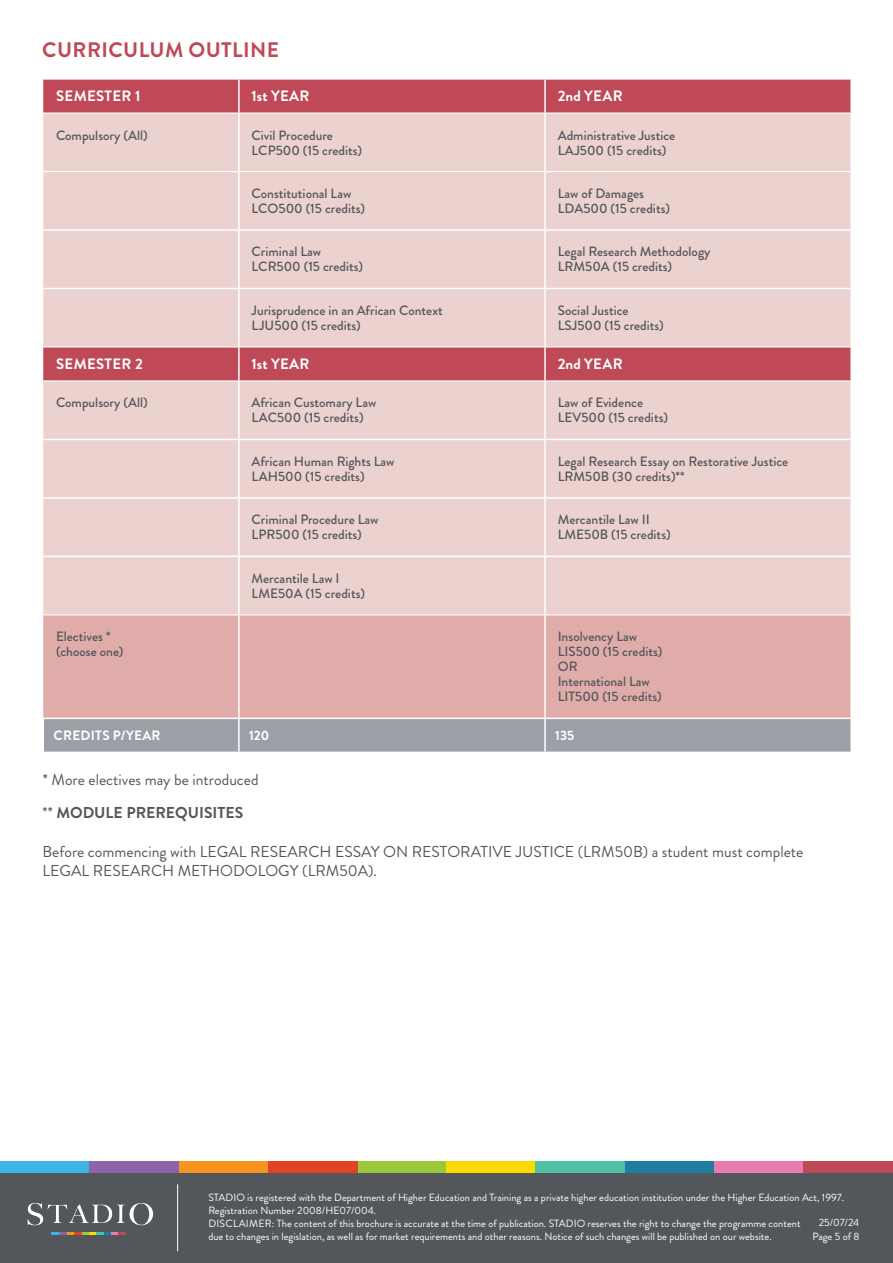
<style>
.page{position:relative;width:893px;height:1263px;background:#fff}
.page>*{position:absolute;margin:0;border:0;box-sizing:border-box;transform-origin:0 0}
.t1{font:700 21px "Brandon Grotesque";letter-spacing:.02em;color:#bf4956}
.t2{font:15.75px/19.5px "Brandon Grotesque";color:#53575b}
.t3{font:700 15.75px "Brandon Grotesque";color:#53575b}
.t4{font:700 15px "Brandon Grotesque";letter-spacing:.02em;color:#fff}
.t5{font:500 13.5px/15px "Brandon Grotesque";color:#53575b}
.t6{font:700 13.5px "Brandon Grotesque";letter-spacing:.02em;color:#fff}
.t7{font:10.5px/12.8px "Brandon Grotesque";color:#fff}
.s1{font-weight:400}
</style>
<div class="page">
<div style="left:0;top:1172px;width:893px;height:91px;background:#53575b"></div>
<hr style="left:177px;top:1184px;width:1px;height:67px;background:#fff">
<svg style="left:28px;top:1203px;width:125px;height:22px"></svg>
<svg style="left:52px;top:1232px;width:74px;height:3px"></svg>
<div style="left:357px;top:1161px;width:89px;height:11px;background:#9aca3c"></div>
<div style="left:179px;top:1161px;width:89px;height:11px;background:#f7941e"></div>
<div style="left:625px;top:1161px;width:89px;height:11px;background:#207da2"></div>
<div style="left:0;top:1161px;width:89px;height:11px;background:#3cb4e7"></div>
<div style="left:89px;top:1161px;width:90px;height:11px;background:#8d64aa"></div>
<div style="left:268px;top:1161px;width:89px;height:11px;background:#e44126"></div>
<div style="left:446px;top:1161px;width:90px;height:11px;background:#fada00"></div>
<div style="left:536px;top:1161px;width:89px;height:11px;background:#4fbfa5"></div>
<div style="left:714px;top:1161px;width:90px;height:11px;background:#e97bb1"></div>
<div style="left:804px;top:1161px;width:89px;height:11px;background:#bf4956"></div>
<div style="left:43px;top:80px;width:807px;height:32px;background:#bf4956"></div>
<svg style="left:43px;top:114px;width:807px;height:500px;background:#e9c9c6"></svg>
<div style="left:43px;top:615px;width:807px;height:103px;background:#dfaca9"></div>
<div style="left:44px;top:719px;width:806px;height:33px;background:#9ba0a6"></div>
<hr style="left:43px;top:229px;width:196px;height:2px;background:#fff">
<hr style="left:239px;top:229px;width:306px;height:2px;background:#fff">
<hr style="left:545px;top:229px;width:307px;height:2px;background:#fff">
<hr style="left:43px;top:288px;width:196px;height:1px;background:#fff">
<hr style="left:239px;top:288px;width:306px;height:1px;background:#fff">
<hr style="left:545px;top:288px;width:307px;height:1px;background:#fff">
<hr style="left:43px;top:439px;width:196px;height:1px;background:#fff">
<hr style="left:239px;top:439px;width:306px;height:1px;background:#fff">
<hr style="left:545px;top:439px;width:307px;height:1px;background:#fff">
<hr style="left:43px;top:497px;width:196px;height:2px;background:#fff">
<hr style="left:239px;top:497px;width:306px;height:2px;background:#fff">
<hr style="left:545px;top:497px;width:307px;height:2px;background:#fff">
<hr style="left:43px;top:556px;width:196px;height:1px;background:#fff">
<hr style="left:239px;top:556px;width:306px;height:1px;background:#fff">
<hr style="left:545px;top:556px;width:307px;height:1px;background:#fff">
<hr style="left:43px;top:171px;width:195px;height:1px;background:#fff">
<hr style="left:240px;top:171px;width:304px;height:1px;background:#fff">
<hr style="left:546px;top:171px;width:304px;height:1px;background:#fff">
<hr style="left:43px;top:346px;width:195px;height:1px;background:#fff">
<hr style="left:240px;top:346px;width:304px;height:1px;background:#fff">
<hr style="left:546px;top:346px;width:304px;height:1px;background:#fff">
<hr style="left:43px;top:380px;width:195px;height:1px;background:#fff">
<hr style="left:240px;top:380px;width:304px;height:1px;background:#fff">
<hr style="left:546px;top:380px;width:304px;height:1px;background:#fff">
<hr style="left:238px;top:80px;width:2px;height:33px;background:#fff">
<hr style="left:544px;top:80px;width:2px;height:33px;background:#fff">
<hr style="left:238px;top:113px;width:2px;height:59px;background:#fff">
<hr style="left:544px;top:113px;width:2px;height:59px;background:#fff">
<hr style="left:238px;top:172px;width:2px;height:57px;background:#fff">
<hr style="left:544px;top:172px;width:2px;height:57px;background:#fff">
<hr style="left:238px;top:231px;width:2px;height:57px;background:#fff">
<hr style="left:544px;top:231px;width:2px;height:57px;background:#fff">
<hr style="left:238px;top:289px;width:2px;height:58px;background:#fff">
<hr style="left:544px;top:289px;width:2px;height:58px;background:#fff">
<hr style="left:238px;top:347px;width:2px;height:34px;background:#fff">
<hr style="left:544px;top:347px;width:2px;height:34px;background:#fff">
<hr style="left:238px;top:381px;width:2px;height:58px;background:#fff">
<hr style="left:544px;top:381px;width:2px;height:58px;background:#fff">
<hr style="left:238px;top:440px;width:2px;height:57px;background:#fff">
<hr style="left:544px;top:440px;width:2px;height:57px;background:#fff">
<hr style="left:238px;top:499px;width:2px;height:57px;background:#fff">
<hr style="left:544px;top:499px;width:2px;height:57px;background:#fff">
<hr style="left:238px;top:557px;width:2px;height:58px;background:#fff">
<hr style="left:544px;top:557px;width:2px;height:58px;background:#fff">
<hr style="left:238px;top:615px;width:2px;height:103px;background:#fff">
<hr style="left:544px;top:615px;width:2px;height:103px;background:#fff">
<hr style="left:238px;top:719px;width:2px;height:33px;background:#fff">
<hr style="left:544px;top:719px;width:2px;height:33px;background:#fff">
<h1 class="t1" style="left:42px;top:35px;width:238px">CURRICULUM OUTLINE</h1>
<p class="t4" style="left:56px;top:86px;width:86px">SEMESTER 1</p>
<p class="t4" style="left:252px;top:86px;width:59px">1st YEAR</p>
<p class="t4" style="left:558px;top:86px;width:66px">2nd YEAR</p>
<p class="t5" style="left:56px;top:128px;width:93px">Compulsory (All)</p>
<p class="t5" style="left:252px;top:128px;width:112px">Civil Procedure<br>LCP500 (15 credits)</p>
<p class="t5" style="left:558px;top:128px;width:119px">Administrative Justice<br>LAJ500 (15 credits)</p>
<p class="t5" style="left:252px;top:186px;width:115px">Constitutional Law<br>LCO500 (15 credits)</p>
<p class="t5" style="left:558px;top:186px;width:114px">Law of Damages<br>LDA500 (15 credits)</p>
<p class="t5" style="left:252px;top:245px;width:113px">Criminal Law<br>LCR500 (15 credits)</p>
<p class="t5" style="left:558px;top:245px;width:154px">Legal Research Methodology<br>LRM50A (15 credits)</p>
<p class="t5" style="left:252px;top:303px;width:193px">Jurisprudence in an African Context<br>LJU500 (15 credits)</p>
<p class="t5" style="left:558px;top:303px;width:108px">Social Justice<br>LSJ500 (15 credits)</p>
<p class="t4" style="left:56px;top:354px;width:88px">SEMESTER 2</p>
<p class="t4" style="left:252px;top:354px;width:59px">1st YEAR</p>
<p class="t4" style="left:558px;top:354px;width:66px">2nd YEAR</p>
<p class="t5" style="left:56px;top:395px;width:93px">Compulsory (All)</p>
<p class="t5" style="left:252px;top:395px;width:126px">African Customary Law<br>LAC500 (15 credits)</p>
<p class="t5" style="left:558px;top:395px;width:112px">Law of Evidence<br>LEV500 (15 credits)</p>
<p class="t5" style="left:252px;top:454px;width:144px">African Human Rights Law<br>LAH500 (15 credits)</p>
<p class="t5" style="left:558px;top:454px;width:232px">Legal Research Essay on Restorative Justice<br>LRM50B (30 credits)**</p>
<p class="t5" style="left:252px;top:512px;width:128px">Criminal Procedure Law<br>LPR500 (15 credits)</p>
<p class="t5" style="left:558px;top:512px;width:114px">Mercantile Law II<br>LME50B (15 credits)</p>
<p class="t5" style="left:252px;top:571px;width:115px">Mercantile Law I<br>LME50A (15 credits)</p>
<p class="t5" style="left:56px;top:629px;width:69px">Electives * (choose one)</p>
<p class="t5" style="left:558px;top:629px;width:106px">Insolvency Law<br>LIS500 (15 credits)<br>OR<br>International Law<br>LIT500 (15 credits)</p>
<p class="t6" style="left:54px;top:726px;width:108px">CREDITS P/YEAR</p>
<p class="t6" style="left:249px;top:726px;width:22px">120</p>
<p class="t6" style="left:555px;top:726px;width:20px">135</p>
<p class="t2" style="left:43px;top:770px;width:217px">* More electives may be introduced</p>
<p class="t3" style="left:43px;top:801px;width:202px"><span class="s1">**</span> MODULE PREREQUISITES</p>
<p class="t2" style="left:43px;top:842px;width:762px">Before commencing with LEGAL RESEARCH ESSAY ON RESTORATIVE JUSTICE (LRM50B) a student must complete<br>LEGAL RESEARCH METHODOLOGY (LRM50A).</p>
<p class="t7" style="left:208px;top:1191px;width:637px">STADIO is registered with the Department of Higher Education and Training as a private higher education institution under the Higher Education Act, 1997.<br>Registration Number 2008/HE07/004.<br>DISCLAIMER: The content of this brochure is accurate at the time of publication. STADIO reserves the right to change the programme content<br>due to changes in legislation, as well as for market requirements and other reasons. Notice of such changes will be published on our website.</p>
<p class="t7" style="left:812px;top:1216px;width:49px;line-height:13.5px;text-align:right">25/07/24<br>Page 5 of 8</p>
</div>
